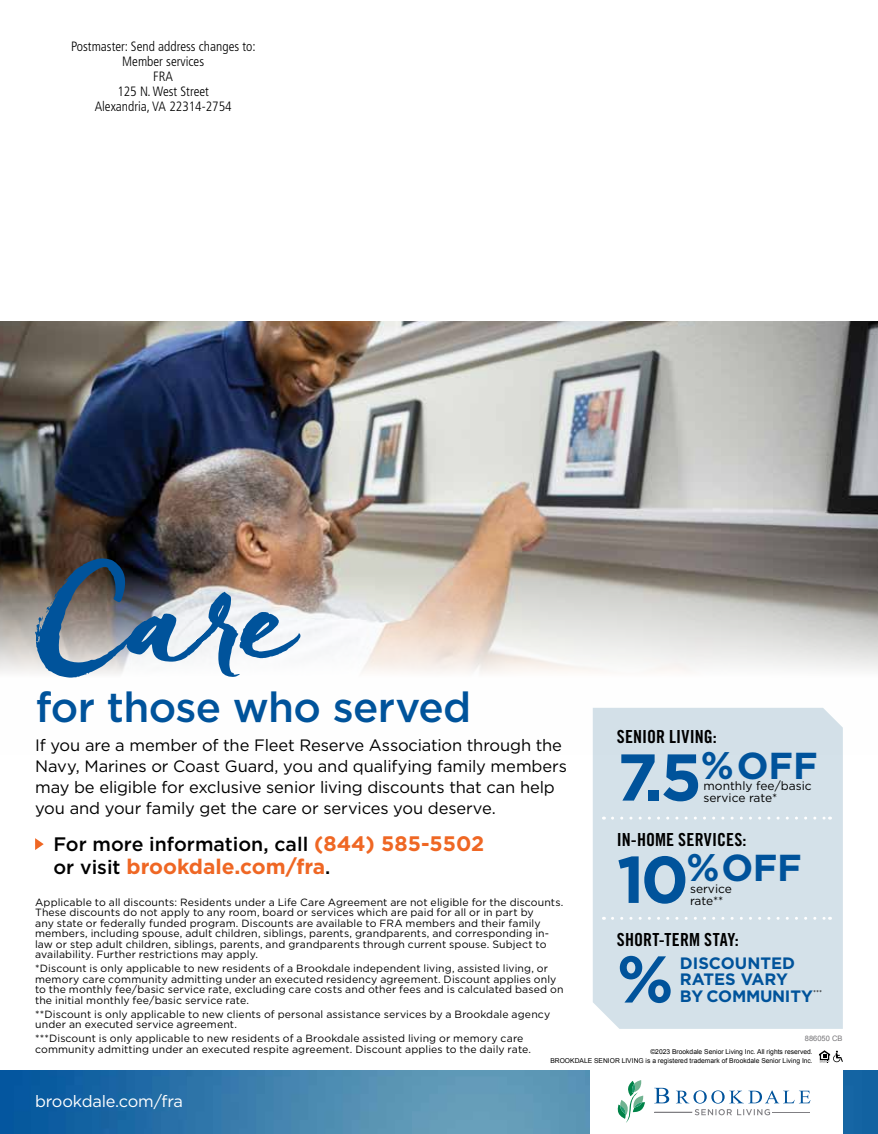
<style>
.page{position:relative;width:878px;height:1134px;background:#fff}
.page>*{position:absolute;margin:0;border:0;box-sizing:border-box;transform-origin:0 0}
.t1{font:700 66px "Gotham";color:#00539b}
.t2{font:500 42px "Gotham";letter-spacing:-.015em;color:#00539b}
.t3{font:700 37.5px "Gotham";letter-spacing:-.005em;color:#00539b}
.t4{font:700 21px "Gotham";color:#ef6724}
.t5{font:500 19.5px "Gotham";color:#000}
.t6{font:18px "Trade Gothic Bold Cond Twenty";letter-spacing:.01em;color:#000}
.t7{font:16.5px/21px "Gotham";letter-spacing:-.01em;color:#000}
.t8{font:700 16.5px/16.5px "Gotham";color:#00539b}
.t9{font:16.35px "Gotham";letter-spacing:-.01em;color:#fff}
.t10{font:300 condensed 13.5px/15px "Frutiger LT Pro";color:#000;text-align:center}
.t11{font:12px "Gotham";color:#000}
.t12{font:10.5px/10.5px "Gotham";letter-spacing:.01em;color:#000}
.t13{font:7.5px "Arial";color:#757477}
.t14{font:7.05px "Gotham";color:#000}
.t15{font:6.75px/8.1px "Arial";color:#000;text-align:right}
.s1{font-size:38.55px}
.s2{font-weight:700;font-size:21px;color:#ef6724}
.s3{font-weight:500;font-size:19.5px;color:#000}
</style>
<div class="page">
<img style="left:0;top:321px;width:878px;height:433px">
<svg style="left:35px;top:838px;width:9px;height:12px"></svg>
<img style="left:35px;top:558px;width:266px;height:120px">
<svg style="left:819px;top:1050px;width:23px;height:13px"></svg>
<img style="left:0;top:1070px;width:878px;height:64px">
<div style="left:590px;top:1067px;width:252px;height:67px;background:#fff"></div>
<hr style="left:654px;top:1112px;width:38px;height:1px;background:#807f83">
<svg style="left:654px;top:1088px;width:15px;height:15px"></svg>
<svg style="left:676px;top:1090px;width:134px;height:25px"></svg>
<svg style="left:617px;top:1080px;width:28px;height:43px"></svg>
<div style="left:592px;top:708px;width:250px;height:321px;background:#d4e1e9"></div>
<svg style="left:612px;top:817px;width:218px;height:3px"></svg>
<svg style="left:612px;top:917px;width:218px;height:3px"></svg>
<p class="t10" style="left:71px;top:39px;width:186px">Postmaster: Send address changes to:<br>Member services<br>FRA<br>125 N. West Street<br>Alexandria, VA 22314-2754</p>
<h2 class="t2" style="left:36px;top:679px;width:437px">for those who served</h2>
<p class="t7" style="left:35px;top:735px;width:533px">If you are a member of the Fleet Reserve Association through the Navy, Marines or Coast Guard, you and qualifying family members may be eligible for exclusive senior living discounts that can help you and your family get the care or services you deserve.</p>
<h3 class="t6" style="left:616px;top:726px;width:101px">SENIOR LIVING:</h3>
<h3 class="t3" style="left:700px;top:741px;width:119px"><span class="s1">%</span>OFF</h3>
<h1 class="t1" style="left:616px;top:733px;width:87px">7.5</h1>
<p class="t11" style="left:703px;top:779px;width:110px">monthly fee/basic</p>
<p class="t11" style="left:703px;top:791px;width:75px">service rate*</p>
<h3 class="t6" style="left:616px;top:829px;width:131px">IN-HOME SERVICES:</h3>
<h3 class="t5" style="left:53px;top:832px;width:432px">For more information, call <span class="s2">(844) 585-5502</span></h3>
<h3 class="t4" style="left:53px;top:852px;width:278px"><span class="s3">or visit</span> brookdale.com/fra<span class="s3">.</span></h3>
<h3 class="t3" style="left:686px;top:843px;width:117px"><span class="s1">%</span>OFF</h3>
<h1 class="t1" style="left:616px;top:836px;width:74px">10</h1>
<p class="t11" style="left:690px;top:881px;width:43px">service</p>
<p class="t11" style="left:690px;top:893px;width:35px">rate**</p>
<p class="t12" style="left:35px;top:897px;width:530px">Applicable to all discounts: Residents under a Life Care Agreement are not eligible for the discounts.<br>These discounts do not apply to any room, board or services which are paid for all or in part by<br>any state or federally funded program. Discounts are available to FRA members and their family members, including spouse, adult children, siblings, parents, grandparents, and corresponding in&shy;law or step adult children, siblings, parents, and grandparents through current spouse. Subject to availability. Further restrictions may apply.</p>
<p class="t12" style="left:35px;top:963px;width:530px">*Discount is only applicable to new residents of a Brookdale independent living, assisted living, or memory care community admitting under an executed residency agreement. Discount applies only to the monthly fee/basic service rate, excluding care costs and other fees and is calculated based on the initial monthly fee/basic service rate.</p>
<p class="t12" style="left:35px;top:1009px;width:516px">**Discount is only applicable to new clients of personal assistance services by a Brookdale agency under an executed service agreement.</p>
<p class="t12" style="left:35px;top:1033px;width:497px">***Discount is only applicable to new residents of a Brookdale assisted living or memory care community admitting under an executed respite agreement. Discount applies to the daily rate.</p>
<h3 class="t6" style="left:616px;top:929px;width:123px">SHORT-TERM STAY:</h3>
<h1 class="t1" style="left:616px;top:935px;width:58px">%</h1>
<h3 class="t8" style="left:680px;top:955px;width:135px">DISCOUNTED<br>RATES VARY<br>BY COMMUNITY</h3>
<p class="t14" style="left:813px;top:988px;width:11px">***</p>
<p class="t13" style="left:804px;top:1034px;width:39px">886050 CB</p>
<p class="t15" style="left:550px;top:1048px;width:264px">©2023 Brookdale Senior Living Inc. All rights reserved.<br>BROOKDALE SENIOR LIVING is a registered trademark of Brookdale Senior Living Inc.</p>
<h3 class="t9" style="left:35px;top:1091px;width:149px">brookdale.com/fra</h3>
</div>
